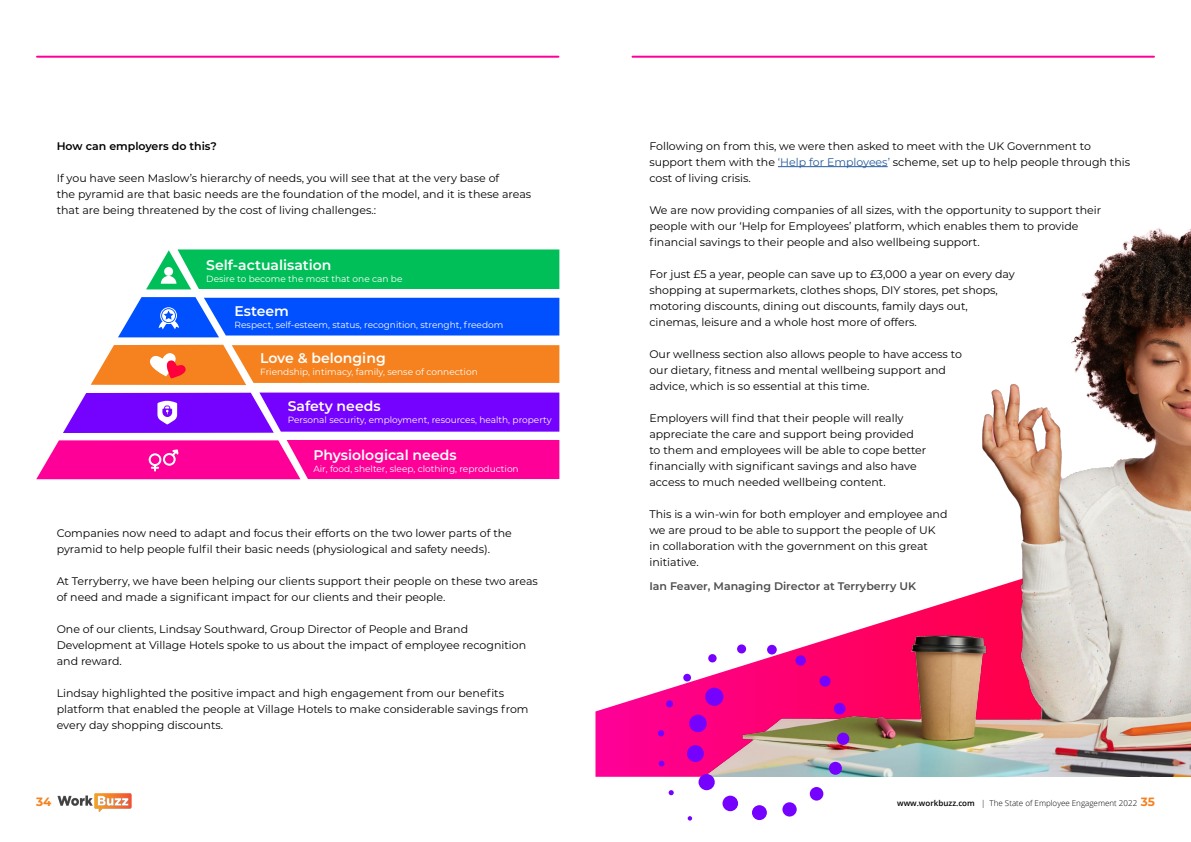
<style>
.page{position:relative;width:1191px;height:842px;background:#fff}
.page>*{position:absolute;margin:0;border:0;box-sizing:border-box;transform-origin:0 0}
.t1{font:600 14px "Montserrat";color:#fff}
.t2{font:700 12px "Montserrat";color:#f5821f}
.t3{font:11px/16px "Montserrat";color:#000}
.t4{font:600 11px "Montserrat";color:#4f4d4d}
.t5{font:600 11px "Montserrat";color:#000}
.t6{font:9px "Montserrat";color:#fff}
.t7{font:300 8px "Open Sans";color:#000}
.s1{color:#275b9b}
.s2{font-weight:600}
.s3{font-family:"Montserrat";font-weight:700;font-size:12px;color:#f5821f}
</style>
<div class="page">
<img style="left:57px;top:794px;width:75px;height:17px">
<svg style="left:595px;top:673px;width:98px;height:104px"></svg>
<img style="left:693px;top:166px;width:498px;height:611px">
<hr style="left:37px;top:56px;width:521px;height:2px;background:#fe0098">
<hr style="left:632px;top:56px;width:522px;height:2px;background:#fe0098">
<svg style="left:146px;top:249px;width:413px;height:40px;background:#11c363"></svg>
<svg style="left:118px;top:297px;width:441px;height:40px;background:#1961ff"></svg>
<svg style="left:91px;top:345px;width:468px;height:40px;background:#f68c35"></svg>
<svg style="left:63px;top:393px;width:496px;height:40px;background:#7f15fe"></svg>
<div style="left:36px;top:440px;width:523px;height:39px;background:#fe0098"></div>
<svg style="left:705px;top:687px;width:18px;height:19px"></svg>
<div style="left:689px;top:715px;width:17px;height:17px;background:#7501fe;border-radius:50%"></div>
<div style="left:687px;top:745px;width:17px;height:17px;background:#7501fe;border-radius:8px"></div>
<div style="left:698px;top:774px;width:16px;height:16px;background:#7501fe;border-radius:50%"></div>
<div style="left:722px;top:796px;width:16px;height:15px;background:#7501fe;border-radius:8px"></div>
<div style="left:752px;top:805px;width:15px;height:15px;background:#7501fe;border-radius:7px"></div>
<div style="left:782px;top:802px;width:14px;height:14px;background:#7501fe;border-radius:50%"></div>
<div style="left:809px;top:787px;width:14px;height:13px;background:#7501fe;border-radius:50%"></div>
<div style="left:829px;top:762px;width:13px;height:13px;background:#7501fe;border-radius:6px"></div>
<div style="left:837px;top:733px;width:12px;height:12px;background:#7501fe;border-radius:6px"></div>
<div style="left:834px;top:703px;width:11px;height:11px;background:#7501fe;border-radius:50%"></div>
<div style="left:819px;top:676px;width:11px;height:11px;background:#7501fe;border-radius:50%"></div>
<div style="left:795px;top:655px;width:11px;height:11px;background:#7501fe;border-radius:50%"></div>
<div style="left:767px;top:645px;width:9px;height:9px;background:#7501fe;border-radius:5px"></div>
<div style="left:737px;top:644px;width:9px;height:9px;background:#7501fe;border-radius:50%"></div>
<div style="left:708px;top:654px;width:8px;height:8px;background:#7501fe;border-radius:50%"></div>
<div style="left:683px;top:674px;width:8px;height:7px;background:#7501fe;border-radius:4px"></div>
<div style="left:666px;top:700px;width:7px;height:7px;background:#7501fe;border-radius:50%"></div>
<svg style="left:658px;top:730px;width:6px;height:6px"></svg>
<svg style="left:658px;top:761px;width:6px;height:5px"></svg>
<svg style="left:668px;top:790px;width:6px;height:5px"></svg>
<svg style="left:687px;top:816px;width:5px;height:5px"></svg>
<hr style="left:778px;top:166px;width:109px;height:1px;background:#275b9b">
<p class="t5" style="left:57px;top:138px;width:161px">How can employers do this?</p>
<p class="t3" style="left:57px;top:169px;width:476px">If you have seen Maslow’s hierarchy of needs, you will see that at the very base of<br>the pyramid are that basic needs are the foundation of the model, and it is these areas that are being threatened by the cost of living challenges.:</p>
<p class="t1" style="left:206px;top:255px;width:127px">Self-actualisation</p>
<p class="t6" style="left:206px;top:272px;width:198px">Desire to become the most that one can be</p>
<p class="t1" style="left:235px;top:301px;width:56px">Esteem</p>
<p class="t6" style="left:235px;top:318px;width:270px">Respect, self-esteem, status, recognition, strenght, freedom</p>
<p class="t1" style="left:260px;top:348px;width:127px">Love &amp; belonging</p>
<p class="t6" style="left:260px;top:366px;width:219px">Friendship, intimacy, family, sense of connection</p>
<p class="t1" style="left:288px;top:396px;width:94px">Safety needs</p>
<p class="t6" style="left:288px;top:414px;width:265px">Personal security, employment, resources, health, property</p>
<p class="t1" style="left:313px;top:445px;width:145px">Physiological needs</p>
<p class="t6" style="left:313px;top:462px;width:207px">Air, food, shelter, sleep, clothing, reproduction</p>
<p class="t3" style="left:57px;top:525px;width:457px">Companies now need to adapt and focus their efforts on the two lower parts of the pyramid to help people fulfil their basic needs (physiological and safety needs).</p>
<p class="t3" style="left:57px;top:573px;width:483px">At Terryberry, we have been helping our clients support their people on these two areas of need and made a significant impact for our clients and their people.</p>
<p class="t3" style="left:57px;top:621px;width:471px">One of our clients, Lindsay Southward, Group Director of People and Brand<br>Development at Village Hotels spoke to us about the impact of employee recognition and reward.</p>
<p class="t3" style="left:57px;top:685px;width:473px">Lindsay highlighted the positive impact and high engagement from our benefits platform that enabled the people at Village Hotels to make considerable savings from every day shopping discounts.</p>
<p class="t3" style="left:649px;top:137px;width:482px">Following on from this, we were then asked to meet with the UK Government to support them with the <span class="s1">‘Help for Employees’</span> scheme, set up to help people through this cost of living crisis.</p>
<p class="t3" style="left:649px;top:201px;width:453px">We are now providing companies of all sizes, with the opportunity to support their people with our ‘Help for Employees’ platform, which enables them to provide financial savings to their people and also wellbeing support.</p>
<p class="t3" style="left:649px;top:265px;width:367px">For just £5 a year, people can save up to £3,000 a year on every day shopping at supermarkets, clothes shops, DIY stores, pet shops, motoring discounts, dining out discounts, family days out, cinemas, leisure and a whole host more of offers.</p>
<p class="t3" style="left:649px;top:345px;width:314px">Our wellness section also allows people to have access to our dietary, fitness and mental wellbeing support and advice, which is so essential at this time.</p>
<p class="t3" style="left:649px;top:409px;width:278px">Employers will find that their people will really appreciate the care and support being provided to them and employees will be able to cope better financially with significant savings and also have access to much needed wellbeing content.</p>
<p class="t3" style="left:649px;top:505px;width:299px">This is a win-win for both employer and employee and we are proud to be able to support the people of UK in collaboration with the government on this great initiative.</p>
<p class="t4" style="left:649px;top:579px;width:268px">Ian Feaver, Managing Director at Terryberry UK</p>
<p class="t2" style="left:36px;top:793px;width:17px">34</p>
<p class="t7" style="left:897px;top:798px;width:259px"><span class="s2">www.workbuzz.com</span> | The State of Employee Engagement 2022 <span class="s3">35</span></p>
</div>
